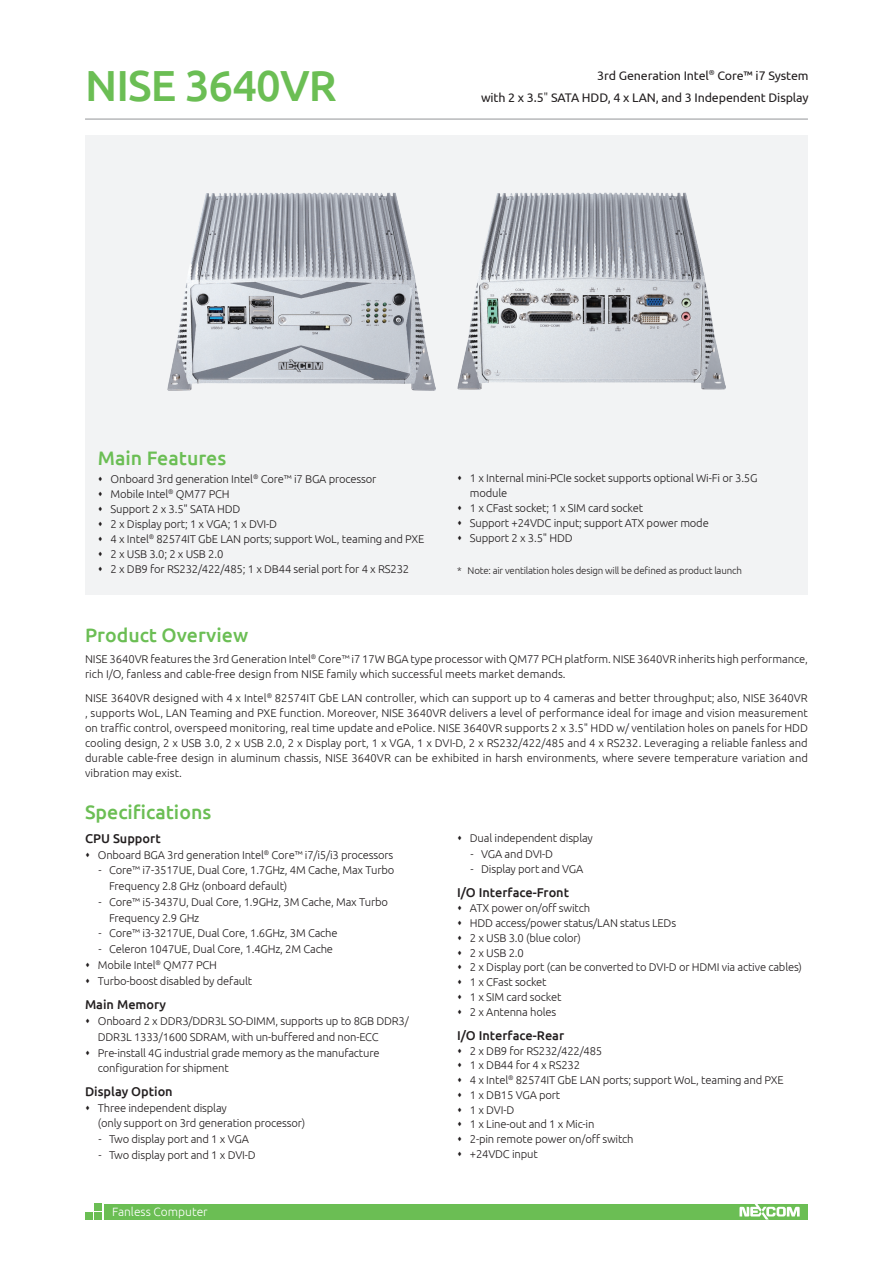
<style>
.page{position:relative;width:893px;height:1263px;background:#fff}
.page>*{position:absolute;margin:0;border:0;box-sizing:border-box;transform-origin:0 0}
.model_name{font:500 43.5px "Ubuntu";letter-spacing:-.02em;color:#6bbe54}
.t1{font:500 19.5px "Ubuntu";color:#6bbe54}
.item{font:500 12.75px "Ubuntu";color:#231f20}
.model_describe{font:12.45px/22.5px "Ubuntu";letter-spacing:-.01em;color:#231f20;text-align:right}
.series_no{font:300 12px "Ubuntu";color:#fff}
.content{font:300 11.25px/15.8px "Ubuntu";letter-spacing:-.015em;color:#231f20}
.product_overview{font:300 11.25px/15px "Ubuntu";color:#231f20}
.sub_list1{font:300 11.25px/15.8px "Ubuntu";letter-spacing:-.015em;color:#231f20}
.product_overview-2{font:300 9.75px "Ubuntu";letter-spacing:-.02em;color:#231f20}
.s1{font-weight:300}
</style>
<div class="page">
<div style="left:104px;top:1204px;width:704px;height:15px;background:#6bbe54"></div>
<div style="left:94px;top:1203px;width:7px;height:7px;background:#6bbe54"></div>
<div style="left:94px;top:1213px;width:7px;height:7px;background:#6bbe54"></div>
<div style="left:85px;top:1213px;width:7px;height:7px;background:#6bbe54"></div>
<svg style="left:739px;top:1204px;width:61px;height:15px"></svg>
<hr style="left:85px;top:119px;width:723px;height:1px;background:#939598">
<div style="left:85px;top:136px;width:723px;height:459px;background:#f2f3f4"></div>
<img style="left:457px;top:193px;width:268px;height:196px">
<img style="left:168px;top:193px;width:268px;height:198px">
<p class="model_name" style="left:85px;top:58px;width:253px">NISE 3640VR</p>
<p class="model_describe" style="left:481px;top:63px;width:329px">3rd Generation Intel<sup>®</sup> Core™ i7 System<br>with 2 x 3.5<span class="s1">"</span> SATA HDD, 4 x LAN, and 3 Independent Display</p>
<p class="t1" style="left:98px;top:446px;width:130px">Main Features</p>
<p class="content" style="left:111px;top:471px;width:267px">Onboard 3rd generation Intel<sup>®</sup> Core™ i7 BGA processor</p>
<p class="content" style="left:111px;top:486px;width:121px">Mobile Intel<sup>®</sup> QM77 PCH</p>
<p class="content" style="left:111px;top:501px;width:131px">Support 2 x 3.5" SATA HDD</p>
<p class="content" style="left:111px;top:516px;width:168px">2 x Display port; 1 x VGA; 1 x DVI-D</p>
<p class="content" style="left:111px;top:531px;width:315px">4 x Intel<sup>®</sup> 82574IT GbE LAN ports; support WoL, teaming and PXE</p>
<p class="content" style="left:111px;top:546px;width:114px">2 x USB 3.0; 2 x USB 2.0</p>
<p class="content" style="left:111px;top:561px;width:300px">2 x DB9 for RS232/422/485; 1 x DB44 serial port for 4 x RS232</p>
<p class="content" style="left:470px;top:471px;width:289px;line-height:15px">1 x Internal mini-PCIe socket supports optional Wi-Fi or 3.5G module</p>
<p class="content" style="left:470px;top:500px;width:175px">1 x CFast socket; 1 x SIM card socket</p>
<p class="content" style="left:470px;top:515px;width:240px">Support +24VDC input; support ATX power mode</p>
<p class="content" style="left:470px;top:530px;width:104px">Support 2 x 3.5" HDD</p>
<p class="product_overview-2" style="left:457px;top:565px;width:286px">* Note: air ventilation holes design will be defined as product launch</p>
<p class="t1" style="left:85px;top:622px;width:165px">Product Overview</p>
<p class="product_overview" style="left:85px;top:651px;width:724px">NISE 3640VR features the 3rd Generation Intel<sup>®</sup> Core™ i7 17W BGA type processor with QM77 PCH platform. NISE 3640VR inherits high performance, rich I/O, fanless and cable-free design from NISE family which successful meets market demands.</p>
<p class="product_overview" style="left:85px;top:690px;width:724px;text-align:justify">NISE 3640VR designed with 4 x Intel<sup>®</sup> 82574IT GbE LAN controller, which can support up to 4 cameras and better throughput; also, NISE 3640VR , supports WoL, LAN Teaming and PXE function. Moreover, NISE 3640VR delivers a level of performance ideal for image and vision measurement on traffic control, overspeed monitoring, real time update and ePolice. NISE 3640VR supports 2 x 3.5" HDD w/ ventilation holes on panels for HDD cooling design, 2 x USB 3.0, 2 x USB 2.0, 2 x Display port, 1 x VGA, 1 x DVI-D, 2 x RS232/422/485 and 4 x RS232. Leveraging a reliable fanless and durable cable-free design in aluminum chassis, NISE 3640VR can be exhibited in harsh environments, where severe temperature variation and vibration may exist.</p>
<p class="t1" style="left:85px;top:799px;width:128px">Specifications</p>
<p class="item" style="left:85px;top:830px;width:77px">CPU Support</p>
<p class="content" style="left:98px;top:846px;width:297px">Onboard BGA 3rd generation Intel<sup>®</sup> Core™ i7/i5/i3 processors</p>
<p class="sub_list1" style="left:109px;top:862px;width:287px;text-indent:-10px">- Core™ i7-3517UE, Dual Core, 1.7GHz, 4M Cache, Max Turbo<br>Frequency 2.8 GHz (onboard default)</p>
<p class="sub_list1" style="left:109px;top:893px;width:280px;text-indent:-10px">- Core™ i5-3437U, Dual Core, 1.9GHz, 3M Cache, Max Turbo<br>Frequency 2.9 GHz</p>
<p class="sub_list1" style="left:99px;top:925px;width:241px">- Core™ i3-3217UE, Dual Core, 1.6GHz, 3M Cache</p>
<p class="sub_list1" style="left:99px;top:941px;width:236px">- Celeron 1047UE, Dual Core, 1.4GHz, 2M Cache</p>
<p class="content" style="left:98px;top:956px;width:121px">Mobile Intel<sup>®</sup> QM77 PCH</p>
<p class="content" style="left:98px;top:973px;width:156px">Turbo-boost disabled by default</p>
<p class="item" style="left:85px;top:997px;width:83px">Main Memory</p>
<p class="content" style="left:98px;top:1013px;width:313px">Onboard 2 x DDR3/DDR3L SO-DIMM, supports up to 8GB DDR3/<br>DDR3L 1333/1600 SDRAM, with un-buffered and non-ECC</p>
<p class="content" style="left:98px;top:1044px;width:283px">Pre-install 4G industrial grade memory as the manufacture configuration for shipment</p>
<p class="item" style="left:85px;top:1084px;width:89px">Display Option</p>
<p class="content" style="left:98px;top:1100px;width:209px">Three independent display<br>(only support on 3rd generation processor)</p>
<p class="sub_list1" style="left:99px;top:1131px;width:152px">- Two display port and 1 x VGA</p>
<p class="sub_list1" style="left:99px;top:1146px;width:159px">- Two display port and 1 x DVI-D</p>
<p class="series_no" style="left:112px;top:1204px;width:97px">Fanless Computer</p>
<p class="content" style="left:470px;top:830px;width:125px">Dual independent display</p>
<p class="sub_list1" style="left:471px;top:845px;width:84px">- VGA and DVI-D</p>
<p class="sub_list1" style="left:471px;top:861px;width:114px">- Display port and VGA</p>
<p class="item" style="left:457px;top:885px;width:113px">I/O Interface-Front</p>
<p class="content" style="left:470px;top:900px;width:122px">ATX power on/off switch</p>
<p class="content" style="left:470px;top:915px;width:208px">HDD access/power status/LAN status LEDs</p>
<p class="content" style="left:470px;top:929px;width:113px">2 x USB 3.0 (blue color)</p>
<p class="content" style="left:470px;top:944px;width:55px">2 x USB 2.0</p>
<p class="content" style="left:470px;top:959px;width:334px">2 x Display port (can be converted to DVI-D or HDMI via active cables)</p>
<p class="content" style="left:470px;top:974px;width:78px">1 x CFast socket</p>
<p class="content" style="left:470px;top:989px;width:93px">1 x SIM card socket</p>
<p class="content" style="left:470px;top:1004px;width:88px">2 x Antenna holes</p>
<p class="item" style="left:457px;top:1027px;width:109px">I/O Interface-Rear</p>
<p class="content" style="left:470px;top:1042px;width:134px">2 x DB9 for RS232/422/485</p>
<p class="content" style="left:470px;top:1057px;width:112px">1 x DB44 for 4 x RS232</p>
<p class="content" style="left:470px;top:1072px;width:315px">4 x Intel<sup>®</sup> 82574IT GbE LAN ports; support WoL, teaming and PXE</p>
<p class="content" style="left:470px;top:1087px;width:92px">1 x DB15 VGA port</p>
<p class="content" style="left:470px;top:1101px;width:46px">1 x DVI-D</p>
<p class="content" style="left:470px;top:1116px;width:126px">1 x Line-out and 1 x Mic-in</p>
<p class="content" style="left:470px;top:1131px;width:165px">2-pin remote power on/off switch</p>
<p class="content" style="left:470px;top:1146px;width:69px">+24VDC input</p>
</div>
